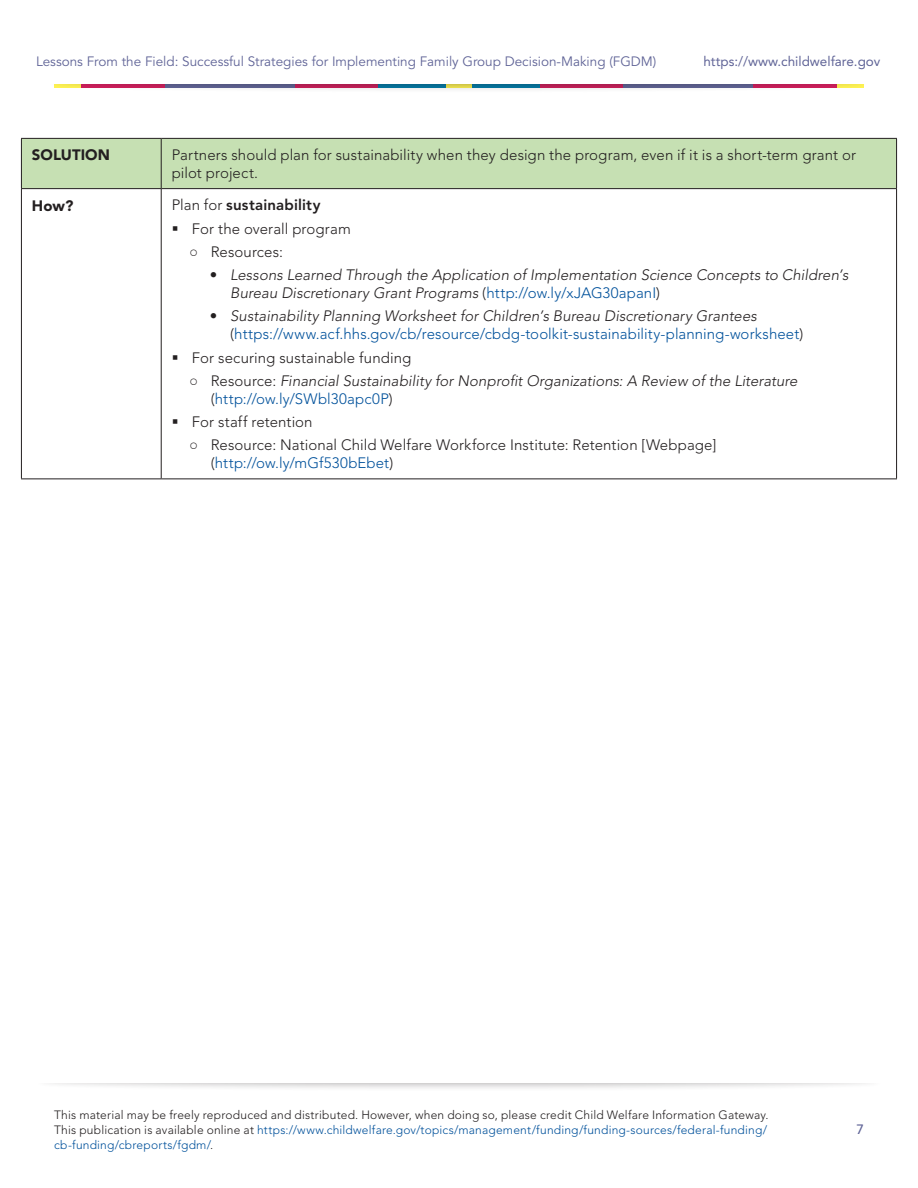
<style>
.page{position:relative;width:918px;height:1188px;background:#fff}
.page>*{position:absolute;margin:0;border:0;box-sizing:border-box;transform-origin:0 0}
.t1{font:300 15px/18px "Avenir";letter-spacing:.005em;color:#231f20}
.t2{font:italic 300 15px/18px "Avenir";letter-spacing:.005em;color:#231f20}
.t3{font:300 15px/18px "Avenir";letter-spacing:.01em;color:#01519b}
.t4{font:800 15px "Avenir";letter-spacing:.01em;color:#231f20}
.t5{font:900 15px "Avenir";letter-spacing:.005em;color:#231f20}
.t6{font:13.5px "Avenir";color:#606497}
.t7{font:13.5px "Avenir";color:#606497}
.t8{font:500 13.5px "Avenir";color:#606497}
.t9{font:300 12px/15px "Avenir";letter-spacing:.015em;color:#231f20}
.s1{font-weight:300}
.s2{font-family:"Arial Narrow";font-weight:400}
.s3{font-style:normal}
.s4{font-style:normal;color:#01519b}
.s5{color:#231f20}
.s6{font-style:italic;color:#231f20}
.s7{font-family:"Arial Narrow";font-weight:400;font-style:normal}
.s8{color:#01519b}
</style>
<div class="page">
<div style="left:34px;top:1065px;width:850px;height:27px;background:#231f20;opacity:.4"></div>
<div style="left:0;top:1058px;width:918px;height:25px;background:#fff"></div>
<div style="left:47px;top:66px;width:824px;height:27px;background:#231f20;opacity:.4"></div>
<div style="left:38px;top:58px;width:842px;height:25px;background:#fff"></div>
<div style="left:22px;top:139px;width:874px;height:49px;background:#c6e0b3"></div>
<hr style="left:21px;top:478px;width:140px;height:1px;background:#231f20">
<hr style="left:21px;top:138px;width:140px;height:1px;background:#231f20">
<hr style="left:21px;top:139px;width:1px;height:49px;background:#231f20">
<hr style="left:161px;top:138px;width:736px;height:1px;background:#231f20">
<hr style="left:161px;top:139px;width:1px;height:49px;background:#231f20">
<hr style="left:896px;top:139px;width:1px;height:49px;background:#231f20">
<hr style="left:21px;top:188px;width:140px;height:1px;background:#231f20">
<hr style="left:21px;top:189px;width:1px;height:289px;background:#231f20">
<hr style="left:161px;top:188px;width:736px;height:1px;background:#231f20">
<hr style="left:161px;top:189px;width:1px;height:289px;background:#231f20">
<hr style="left:896px;top:189px;width:1px;height:289px;background:#231f20">
<hr style="left:161px;top:478px;width:736px;height:1px;background:#231f20">
<p class="t6" style="left:36px;top:53px;width:622px">Lessons From the Field: Successful Strategies for Implementing Family Group Decision-Making (FGDM)</p>
<p class="t7" style="left:703px;top:53px;width:179px">https://www.childwelfare.gov</p>
<p class="t5" style="left:32px;top:146px;width:80px">SOLUTION</p>
<p class="t1" style="left:172px;top:146px;width:686px">Partners should plan for sustainability when they design the program, even if it is a short-term grant or pilot project.</p>
<p class="t5" style="left:32px;top:196px;width:43px">How?</p>
<p class="t4" style="left:172px;top:196px;width:150px"><span class="s1">Plan for</span> sustainability</p>
<p class="t1" style="left:192px;top:220px;width:160px">For the overall program</p>
<p class="t1" style="left:190px;top:243px;width:94px"><span class="s2">○</span> Resources:</p>
<p class="t2" style="left:230px;top:266px;width:620px;text-indent:-20px"><span class="s3">•</span> Lessons Learned Through the Application of Implementation Science Concepts to Children’s<br>Bureau Discretionary Grant Programs <span class="s3">(</span><span class="s4">http://ow.ly/xJAG30apanI</span><span class="s3">)</span></p>
<p class="t3" style="left:230px;top:307px;width:575px;text-indent:-20px"><span class="s5">•</span> <span class="s6">Sustainability Planning Worksheet for Children’s Bureau Discretionary Grantees </span><span class="s5">(</span>https://www.acf.hhs.gov/cb/resource/cbdg-toolkit-sustainability-planning-worksheet<span class="s5">)</span></p>
<p class="t1" style="left:192px;top:349px;width:221px">For securing sustainable funding</p>
<p class="t2" style="left:211px;top:372px;width:588px;text-indent:-20px"><span class="s7">○</span> <span class="s3">Resource:</span> Financial Sustainability for Nonprofit Organizations: A Review of the Literature <span class="s3">(</span><span class="s4">http://ow.ly/SWbl30apc0P</span><span class="s3">)</span></p>
<p class="t1" style="left:192px;top:413px;width:122px">For staff retention</p>
<p class="t1" style="left:211px;top:436px;width:507px;text-indent:-20px"><span class="s2">○</span> Resource: National Child Welfare Workforce Institute: Retention [Webpage] (<span class="s8">http://ow.ly/mGf530bEbet</span>)</p>
<p class="t9" style="left:54px;top:1107px;width:716px">This material may be freely reproduced and distributed. However, when doing so, please credit Child Welfare Information Gateway.<br>This publication is available online at <span class="s8">https://www.childwelfare.gov/topics/management/funding/funding-sources/federal-funding/ cb-funding/cbreports/fgdm/</span>.</p>
<p class="t8" style="left:857px;top:1122px;width:9px">7</p>
</div>
